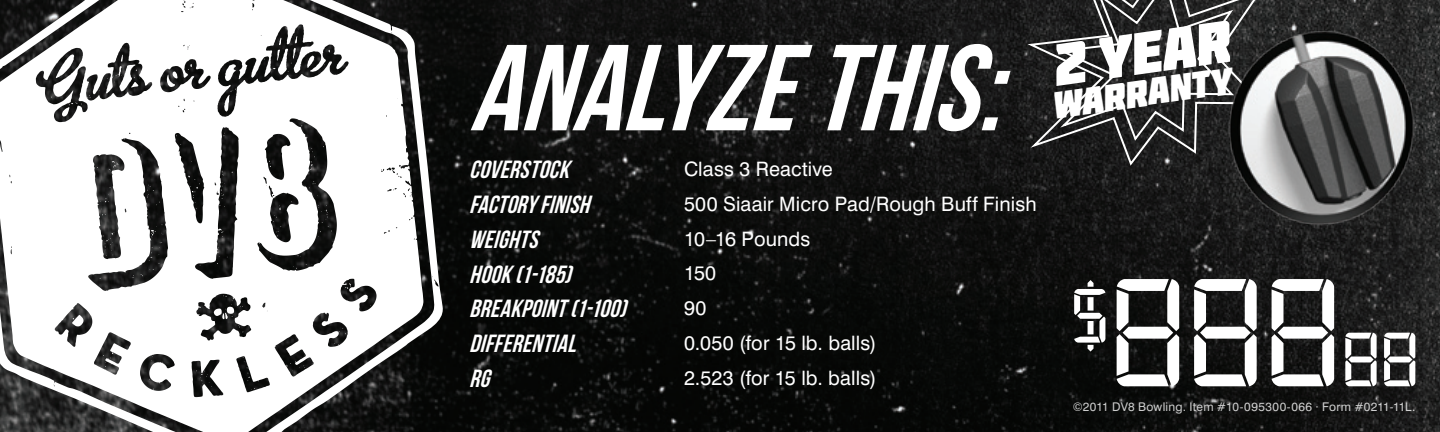
<style>
.page{position:relative;width:1440px;height:432px;background:#fff}
.page>*{position:absolute;margin:0;border:0;box-sizing:border-box;transform-origin:0 0}
.t1{font:italic 122px "Bebas Neue";color:#fff}
.t2{font:58.8px "Molot";color:#fff}
.t3{font:37.6px "Molot";color:#fff}
.t4{font:italic 24.8px/34.8px "Bebas Neue";color:#fff}
.t5{font:19.8px "Swiss 721 BT";letter-spacing:.005em;color:#fff}
.t6{font:12px "Swiss 721 BT";letter-spacing:.025em;color:#fff}
</style>
<div class="page">
<img style="left:444px;top:0;width:996px;height:432px">
<svg style="left:1074px;top:279px;width:341px;height:107px"></svg>
<svg style="left:0;top:0;width:444px;height:432px"></svg>
<svg style="left:1024px;top:0;width:242px;height:168px;background:#272727"></svg>
<svg style="left:1054px;top:0;width:182px;height:143px;background:#373737"></svg>
<img style="left:1226px;top:26px;width:195px;height:200px">
<p class="t1" style="left:469px;top:21px;width:567px">ANALYZETHIS:</p>
<p class="t4" style="left:469px;top:152px;width:108px">COVERSTOCK</p>
<p class="t4" style="left:469px;top:187px;width:165px">FACTORYFINISH<br>WEIGHTS<br>HOOK(1-185)<br>BREAKPOINT(1-100)<br>DIFFERENTIAL<br>RG</p>
<p class="t5" style="left:684px;top:157px;width:150px">Class 3 Reactive</p>
<p class="t5" style="left:684px;top:192px;width:354px">500 Siaair Micro Pad/Rough Buff Finish</p>
<p class="t5" style="left:684px;top:227px;width:128px">10–16 Pounds</p>
<p class="t5" style="left:684px;top:261px;width:34px">150</p>
<p class="t5" style="left:684px;top:296px;width:24px">90</p>
<p class="t5" style="left:684px;top:331px;width:194px">0.050 (for 15 lb. balls)</p>
<p class="t5" style="left:684px;top:366px;width:194px">2.523 (for 15 lb. balls)</p>
<p class="t2" style="left:1048px;top:31px;width:179px;rotate:-8deg">2 YEAR</p>
<p class="t3" style="left:1049px;top:83px;width:182px;rotate:-8deg">WARRANTY</p>
<p class="t6" style="left:1073px;top:400px;width:344px">©2011 DV8 Bowling. Item #10-095300-066 · Form #0211-11L.</p>
</div>
